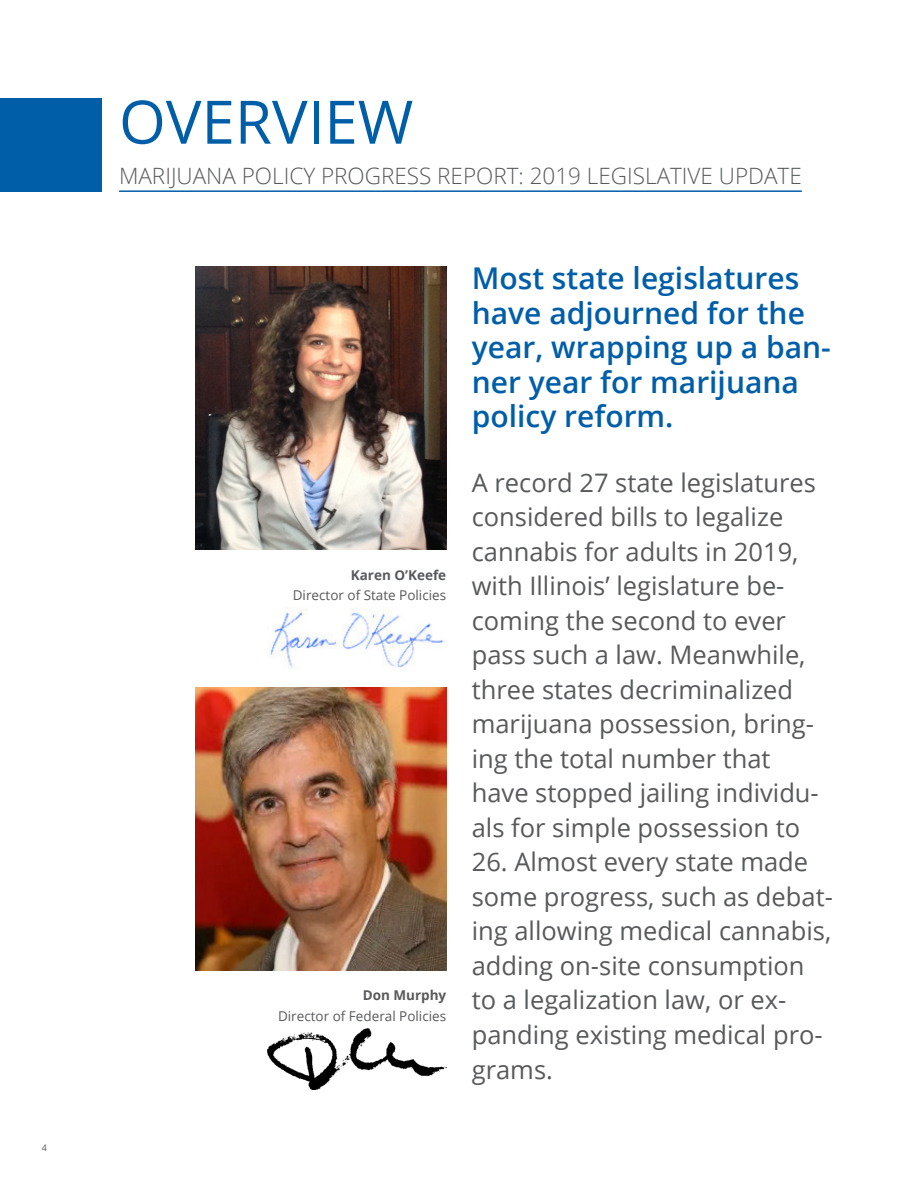
<style>
.page{position:relative;width:918px;height:1188px;background:#fff}
.page>*{position:absolute;margin:0;border:0;box-sizing:border-box;transform-origin:0 0}
.t1{font:60px "Open Sans";color:#005ea9}
.t2{font:600 30px/34.5px "Open Sans";color:#005ea9}
.t3{font:25.5px/34.5px "Open Sans";color:#58595b}
.t4{font:300 22.5px "Open Sans";color:#58595b}
.t5{font:13.5px "Open Sans";color:#58595b}
.t6{font:700 13.5px "Open Sans";color:#58595b}
.t7{font:9px "Open Sans";color:#58595b}
</style>
<div class="page">
<hr style="left:119px;top:190px;width:683px;height:2px;background:#005ea9">
<img style="left:195px;top:267px;width:251px;height:283px">
<div style="left:0;top:98px;width:102px;height:93px;background:#005ea9"></div>
<img style="left:268px;top:608px;width:177px;height:60px">
<img style="left:195px;top:687px;width:251px;height:283px">
<img style="left:268px;top:1029px;width:178px;height:61px">
<p class="t7" style="left:42px;top:1142px;width:7px">4</p>
<h1 class="t1" style="left:119px;top:81px;width:296px">OVERVIEW</h1>
<p class="t4" style="left:119px;top:160px;width:684px">MARIJUANA POLICY PROGRESS REPORT: 2019 LEGISLATIVE UPDATE</p>
<p class="t6" style="left:351px;top:565px;width:97px">Karen O’Keefe</p>
<p class="t5" style="left:293px;top:586px;width:155px">Director of State Policies</p>
<p class="t6" style="left:363px;top:986px;width:85px">Don Murphy</p>
<p class="t5" style="left:278px;top:1007px;width:170px">Director of Federal Policies</p>
<p class="t2" style="left:472px;top:261px;width:361px">Most state legislatures have adjourned for the year, wrapping up a ban&shy;ner year for marijuana policy reform.</p>
<p class="t3" style="left:472px;top:465px;width:349px">A record 27 state legislatures considered bills to legalize cannabis for adults in 2019, with Illinois’ legislature be&shy;coming the second to ever pass such a law. Meanwhile, three states decriminalized marijuana possession, bring&shy;ing the total number that have stopped jailing individu&shy;als for simple possession to</p>
<p class="t3" style="left:472px;top:844px;width:363px">26. Almost every state made some progress, such as debat&shy;ing allowing medical cannabis, adding on-site consumption to a legalization law, or ex&shy;panding existing medical pro&shy;grams.</p>
</div>
